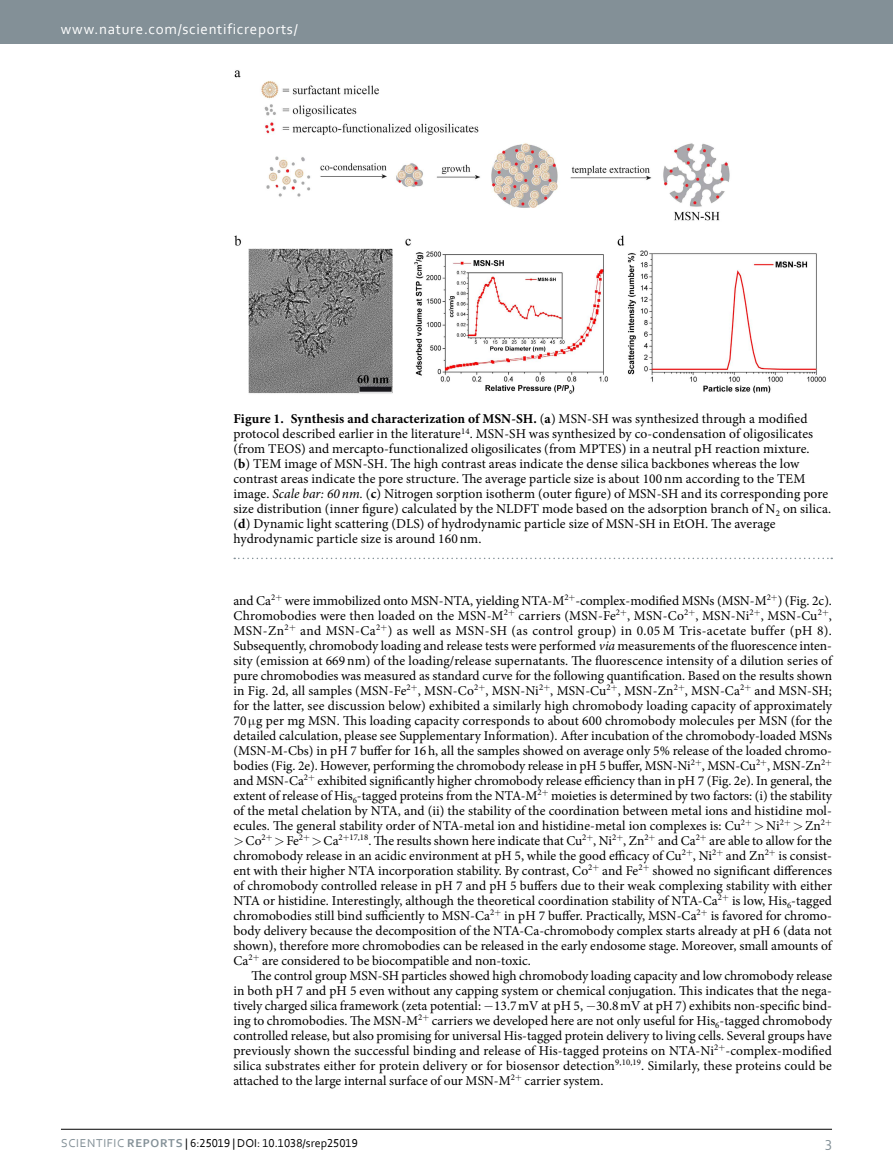
<style>
.page{position:relative;width:893px;height:1174px;background:#fff}
.page>*{position:absolute;margin:0;border:0;box-sizing:border-box;transform-origin:0 0}
.t1{font:15px "Corbel";letter-spacing:.045em;color:#fff}
.t2{font:15px "Corbel";color:#839097}
.t3{font:13.5px/15px "Minion Pro";color:#000}
.t4{font:12px "Corbel";color:#000}
.s1{font-weight:700}
.s2{font-style:italic}
.s3{color:#839097}
.s4{font-weight:700;color:#839097}
</style>
<div class="page">
<div style="left:0;top:0;width:893px;height:43px;background:#839097"></div>
<hr style="left:61px;top:1129px;width:771px;height:1px;background:#000">
<img style="left:234px;top:70px;width:592px;height:324px">
<svg style="left:234px;top:557px;width:598px;height:2px"></svg>
<p class="t1" style="left:61px;top:19px;width:238px">www.nature.com/scientificreports/</p>
<p class="t3" style="left:233px;top:411px;width:599px"><span class="s1">Figure 1. Synthesis and characterization of MSN-SH.</span> (<span class="s1">a</span>) MSN-SH was synthesized through a modified protocol described earlier in the literature<sup>14</sup>. MSN-SH was synthesized by co-condensation of oligosilicates (from TEOS) and mercapto-functionalized oligosilicates (from MPTES) in a neutral pH reaction mixture.<br>(<span class="s1">b</span>) TEM image of MSN-SH. The high contrast areas indicate the dense silica backbones whereas the low contrast areas indicate the pore structure. The average particle size is about 100 nm according to the TEM image. <span class="s2">Scale bar: 60 nm.</span> (<span class="s1">c</span>) Nitrogen sorption isotherm (outer figure) of MSN-SH and its corresponding pore size distribution (inner figure) calculated by the NLDFT mode based on the adsorption branch of N<sub>2</sub> on silica. (<span class="s1">d</span>) Dynamic light scattering (DLS) of hydrodynamic particle size of MSN-SH in EtOH. The average hydrodynamic particle size is around 160 nm.</p>
<p class="t3" style="left:233px;top:593px;width:600px">and Ca<sup>2</sup> were immobilized onto MSN-NTA, yielding NTA-M<sup>2</sup> -complex-modified MSNs (MSN-M<sup>2</sup> ) (Fig. 2c).<br>Chromobodies were then loaded on the MSN-M<sup>2</sup> carriers (MSN-Fe<sup>2</sup> , MSN-Co<sup>2</sup> , MSN-Ni<sup>2</sup> , MSN-Cu<sup>2</sup> , MSN-Zn<sup>2</sup> and MSN-Ca<sup>2</sup> ) as well as MSN-SH (as control group) in 0.05 M Tris-acetate buffer (pH 8).<br>Subsequently, chromobody loading and release tests were performed <span class="s2">via</span> measurements of the fluorescence inten&shy;sity (emission at 669 nm) of the loading/release supernatants. The fluorescence intensity of a dilution series of pure chromobodies was measured as standard curve for the following quantification. Based on the results shown in Fig. 2d, all samples (MSN-Fe<sup>2</sup> , MSN-Co<sup>2</sup> , MSN-Ni<sup>2</sup> , MSN-Cu<sup>2</sup> , MSN-Zn<sup>2</sup> , MSN-Ca<sup>2</sup> and MSN-SH; for the latter, see discussion below) exhibited a similarly high chromobody loading capacity of approximately 70 g per mg MSN. This loading capacity corresponds to about 600 chromobody molecules per MSN (for the detailed calculation, please see Supplementary Information). After incubation of the chromobody-loaded MSNs (MSN-M-Cbs) in pH 7 buffer for 16h, all the samples showed on average only 5% release of the loaded chromo&shy;bodies (Fig. 2e). However, performing the chromobody release in pH 5 buffer, MSN-Ni<sup>2</sup> , MSN-Cu<sup>2</sup> , MSN-Zn<sup>2 </sup>and MSN-Ca<sup>2</sup> exhibited significantly higher chromobody release efficiency than in pH 7 (Fig. 2e). In general, the extent of release of His<sub>6</sub>-tagged proteins from the NTA-M<sup>2</sup> moieties is determined by two factors: (i) the stability of the metal chelation by NTA, and (ii) the stability of the coordination between metal ions and histidine mol&shy;ecules. The general stability order of NTA-metal ion and histidine-metal ion complexes is: Cu<sup>2</sup></p>
<p class="t3" style="left:766px;top:818px;width:19px">Ni<sup>2</sup></p>
<p class="t3" style="left:805px;top:818px;width:22px">Zn<sup>2</sup></p>
<p class="t3" style="left:233px;top:833px;width:600px;text-align:justify;text-indent:90px">Ca<sup>2</sup> <sup>17,18</sup>. The results shown here indicate that Cu<sup>2</sup> , Ni<sup>2</sup> , Zn<sup>2</sup> and Ca<sup>2</sup> are able to allow for the chromobody release in an acidic environment at pH 5, while the good efficacy of Cu<sup>2</sup> , Ni<sup>2</sup> and Zn<sup>2</sup> is consist&shy;ent with their higher NTA incorporation stability. By contrast, Co<sup>2</sup> and Fe<sup>2</sup> showed no significant differences of chromobody controlled release in pH 7 and pH 5 buffers due to their weak complexing stability with either NTA or histidine. Interestingly, although the theoretical coordination stability of NTA-Ca<sup>2</sup> is low, His<sub>6</sub>-tagged chromobodies still bind sufficiently to MSN-Ca<sup>2</sup> in pH 7 buffer. Practically, MSN-Ca<sup>2</sup> is favored for chromo&shy;body delivery because the decomposition of the NTA-Ca-chromobody complex starts already at pH 6 (data not shown), therefore more chromobodies can be released in the early endosome stage. Moreover, small amounts of Ca<sup>2</sup> are considered to be biocompatible and non-toxic.</p>
<p class="t3" style="left:233px;top:968px;width:600px;text-align:justify;text-indent:18px">The control group MSN-SH particles showed high chromobody loading capacity and low chromobody release in both pH 7 and pH 5 even without any capping system or chemical conjugation. This indicates that the nega&shy;tively charged silica framework (zeta potential: −13.7mV at pH 5, −30.8mV at pH 7) exhibits non-specific bind&shy;ing to chromobodies. The MSN-M<sup>2</sup> carriers we developed here are not only useful for His<sub>6</sub>-tagged chromobody controlled release, but also promising for universal His-tagged protein delivery to living cells. Several groups have previously shown the successful binding and release of His-tagged proteins on NTA-Ni<sup>2</sup> -complex-modified silica substrates either for protein delivery or for biosensor detection<sup>9,10,19</sup>. Similarly, these proteins could be attached to the large internal surface of our MSN-M<sup>2</sup> carrier system.</p>
<p class="t3" style="left:246px;top:833px;width:22px">Co<sup>2</sup></p>
<p class="t3" style="left:286px;top:833px;width:18px">Fe<sup>2</sup></p>
<p class="t4" style="left:61px;top:1135px;width:298px"><span class="s3">Scientific</span> <span class="s4">REPORTS</span> | 6:25019 | DOI: 10.1038/srep25019</p>
<p class="t2" style="left:825px;top:1132px;width:8px">3</p>
</div>
